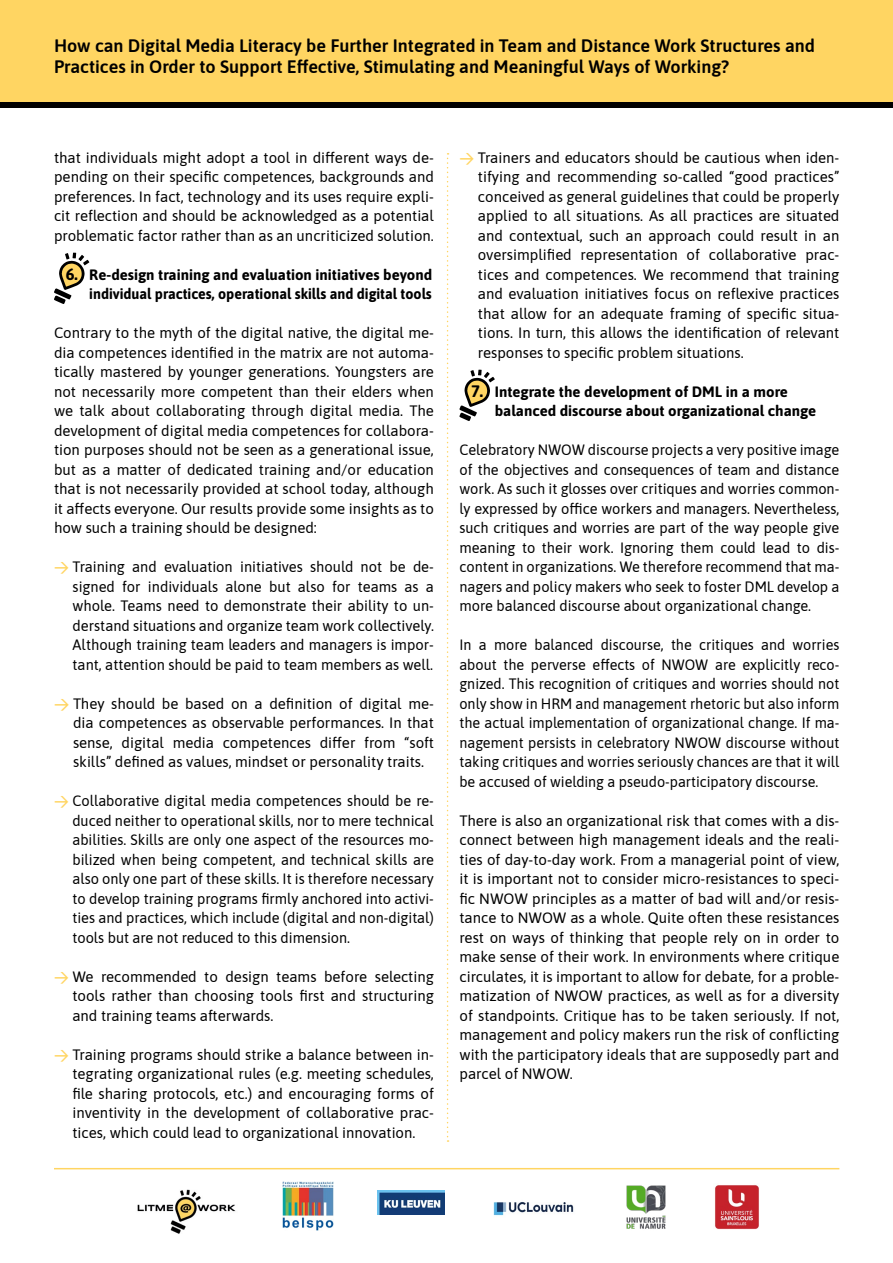
<style>
.page{position:relative;width:893px;height:1263px;background:#fff}
.page>*{position:absolute;margin:0;border:0;box-sizing:border-box;transform-origin:0 0}
.t1{font:600 18px/21.6px "Asap";color:#000}
.t2{font:15px/19.5px "Asap";color:#000;text-align:justify}
.t3{font:15px/19.5px "Asap";color:#000;text-align:justify;scale:.96 1}
.t4{font:700 15px/19.5px "Asap";color:#000;text-align:right}
.s1{font-size:16.5px}
.s2{font-family:"DIN";font-weight:500;color:#ffd562}
</style>
<div class="page">
<div style="left:0;top:0;width:893px;height:108px;background:#ffd562"></div>
<div style="left:0;top:102px;width:893px;height:6px;background:#000"></div>
<img style="left:137px;top:1189px;width:99px;height:45px">
<img style="left:282px;top:1181px;width:51px;height:49px">
<img style="left:626px;top:1185px;width:40px;height:44px">
<img style="left:715px;top:1185px;width:44px;height:45px">
<img style="left:493px;top:1202px;width:81px;height:14px">
<img style="left:378px;top:1191px;width:66px;height:24px">
<hr style="left:54px;top:1168px;width:785px;height:1px;background:#ffd562">
<svg style="left:54px;top:253px;width:35px;height:51px"></svg>
<svg style="left:459px;top:370px;width:36px;height:51px"></svg>
<svg style="left:447px;top:153px;width:2px;height:989px"></svg>
<p class="t1" style="left:54px;top:34px;width:762px">How can Digital Media Literacy be Further Integrated in Team and Distance Work Structures and<br>Practices in Order to Support Effective, Stimulating and Meaningful Ways of Working?</p>
<p class="t2" style="left:54px;top:147px;width:381px">that individuals might adopt a tool in different ways de&shy;pending on their specific competences, backgrounds and preferences. In fact, technology and its uses require expli&shy;cit reflection and should be acknowledged as a potential problematic factor rather than as an uncriticized solution.</p>
<p class="t4" style="left:66px;top:264px;width:368px"><span class="s1">6.</span> Re-design training and evaluation initiatives beyond individual practices, operational skills and digital tools</p>
<p class="t2" style="left:54px;top:323px;width:381px">Contrary to the myth of the digital native, the digital me&shy;dia competences identified in the matrix are not automa&shy;tically mastered by younger generations. Youngsters are not necessarily more competent than their elders when we talk about collaborating through digital media. The development of digital media competences for collabora&shy;tion purposes should not be seen as a generational issue, but as a matter of dedicated training and/or education that is not necessarily provided at school today, although it affects everyone. Our results provide some insights as to how such a training should be designed:</p>
<p class="t2" style="left:73px;top:557px;width:363px;text-indent:-19px"><span class="s2">&gt;</span> Training and evaluation initiatives should not be de&shy;signed for individuals alone but also for teams as a whole. Teams need to demonstrate their ability to un&shy;derstand situations and organize team work collectively.<br>Although training team leaders and managers is impor&shy;tant, attention should be paid to team members as well.</p>
<p class="t2" style="left:73px;top:693px;width:362px;text-indent:-19px"><span class="s2">&gt;</span> They should be based on a definition of digital me&shy;dia competences as observable performances. In that sense, digital media competences differ from “soft skills” defined as values, mindset or personality traits.</p>
<p class="t2" style="left:72px;top:791px;width:363px;text-indent:-18px"><span class="s2">&gt;</span> Collaborative digital media competences should be re&shy;duced neither to operational skills, nor to mere technical abilities. Skills are only one aspect of the resources mo&shy;bilized when being competent, and technical skills are also only one part of these skills. It is therefore necessary to develop training programs firmly anchored into activi&shy;ties and practices, which include (digital and non-digital) tools but are not reduced to this dimension.</p>
<p class="t2" style="left:72px;top:966px;width:363px;text-indent:-18px"><span class="s2">&gt;</span> We recommended to design teams before selecting tools rather than choosing tools first and structuring and training teams afterwards.</p>
<p class="t2" style="left:72px;top:1044px;width:363px;text-indent:-18px"><span class="s2">&gt;</span> Training programs should strike a balance between in&shy;tegrating organizational rules (e.g. meeting schedules, file sharing protocols, etc.) and encouraging forms of inventivity in the development of collaborative prac&shy;tices, which could lead to organizational innovation.</p>
<p class="t2" style="left:478px;top:147px;width:363px;text-indent:-18px"><span class="s2">&gt;</span> Trainers and educators should be cautious when iden&shy;tifying and recommending so-called “good practices” conceived as general guidelines that could be properly applied to all situations. As all practices are situated and contextual, such an approach could result in an oversimplified representation of collaborative prac&shy;tices and competences. We recommend that training and evaluation initiatives focus on reflexive practices that allow for an adequate framing of specific situa&shy;tions. In turn, this allows the identification of relevant responses to specific problem situations.</p>
<p class="t4" style="left:495px;top:381px;width:323px;text-align:left;text-indent:-24px"><span class="s1">7.</span> Integrate the development of DML in a more balanced discourse about organizational change</p>
<p class="t2" style="left:459px;top:440px;width:381px">Celebratory NWOW discourse projects a very positive image of the objectives and consequences of team and distance work. As such it glosses over critiques and worries common&shy;ly expressed by office workers and managers. Nevertheless, such critiques and worries are part of the way people give meaning to their work. Ignoring them could lead to dis&shy;content in organizations. We therefore recommend that ma&shy;nagers and policy makers who seek to foster DML develop a more balanced discourse about organizational change.</p>
<p class="t3" style="left:459px;top:635px;width:397px">In a more balanced discourse, the critiques and worries about the perverse effects of NWOW are explicitly reco&shy;gnized. This recognition of critiques and worries should not only show in HRM and management rhetoric but also inform the actual implementation of organizational change. If ma&shy;nagement persists in celebratory NWOW discourse without taking critiques and worries seriously chances are that it will be accused of wielding a pseudo-participatory discourse.</p>
<p class="t2" style="left:459px;top:810px;width:381px">There is also an organizational risk that comes with a dis&shy;connect between high management ideals and the reali&shy;ties of day-to-day work. From a managerial point of view, it is important not to consider micro-resistances to speci&shy;fic NWOW principles as a matter of bad will and/or resis&shy;tance to NWOW as a whole. Quite often these resistances rest on ways of thinking that people rely on in order to make sense of their work. In environments where critique circulates, it is important to allow for debate, for a proble&shy;matization of NWOW practices, as well as for a diversity of standpoints. Critique has to be taken seriously. If not, management and policy makers run the risk of conflicting with the participatory ideals that are supposedly part and parcel of NWOW.</p>
</div>
